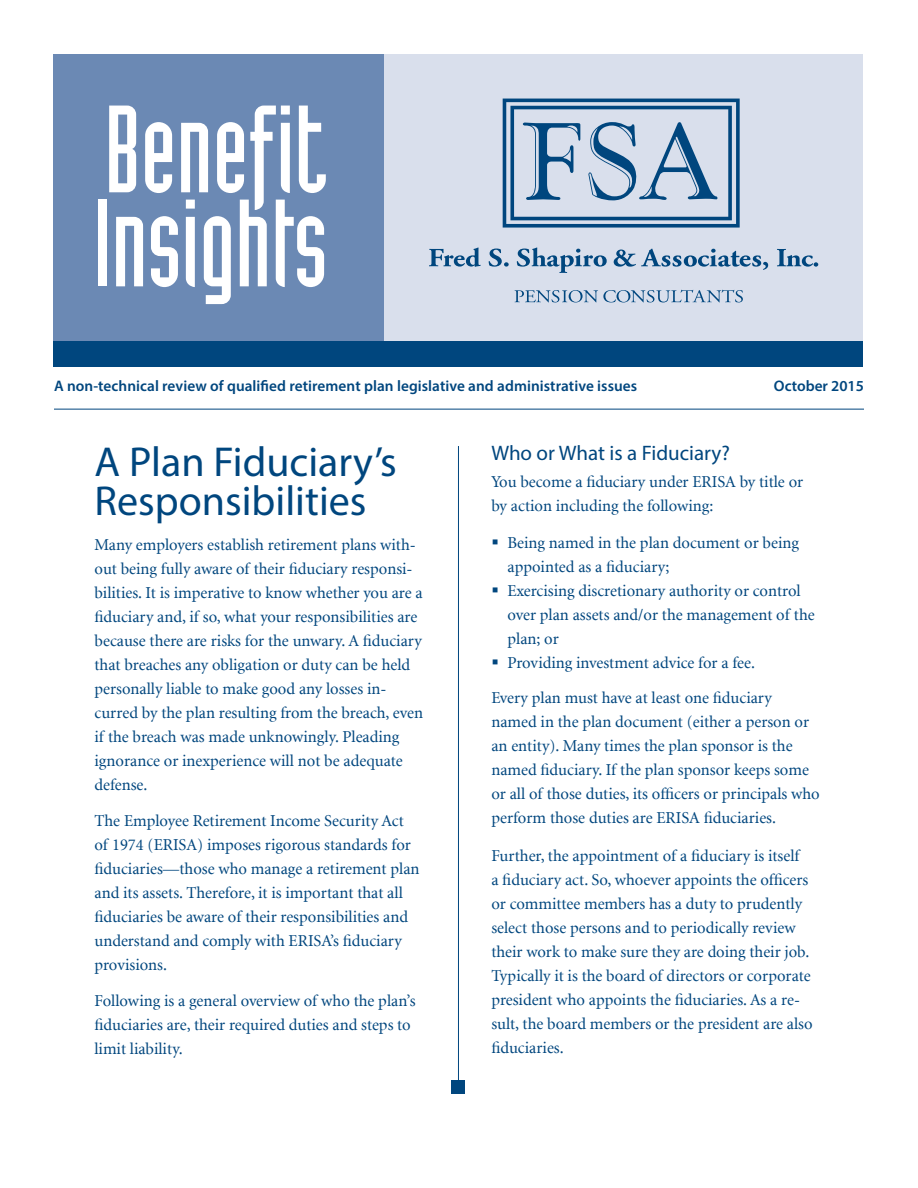
<style>
.page{position:relative;width:918px;height:1188px;background:#fff}
.page>*{position:absolute;margin:0;border:0;box-sizing:border-box;transform-origin:0 0}
.t1{font:121.5px/94.1px "Industria Solid";color:#fff}
.headline{font:42px/39px "Myriad Pro";color:#00467e}
.subhead{font:21px "Myriad Pro";color:#00467e}
.body{font:16.5px/24px "Minion";color:#00467e}
.bullets{font:16.5px/24px "Minion";color:#00467e}
.bullet_last{font:16.5px "Minion";color:#00467e}
.t2{font:600 15.3px "Myriad Pro";letter-spacing:.005em;color:#00467e}
.s1{font-family:"Industria Solid A"}
</style>
<div class="page">
<hr style="left:458px;top:446px;width:1px;height:648px;background:#00467e">
<div style="left:452px;top:1080px;width:13px;height:14px;background:#00467e"></div>
<hr style="left:54px;top:409px;width:810px;height:1px;background:#00467e">
<div style="left:386px;top:56px;width:475px;height:291px;background:#d9dfec"></div>
<div style="left:55px;top:56px;width:327px;height:291px;background:#6b89b4"></div>
<div style="left:53px;top:341px;width:810px;height:25px;background:#00467e"></div>
<svg style="left:429px;top:248px;width:52px;height:19px"></svg>
<svg style="left:489px;top:249px;width:20px;height:18px"></svg>
<svg style="left:517px;top:248px;width:90px;height:25px"></svg>
<svg style="left:614px;top:249px;width:154px;height:21px"></svg>
<svg style="left:777px;top:249px;width:41px;height:18px"></svg>
<svg style="left:515px;top:290px;width:228px;height:12px"></svg>
<svg style="left:503px;top:99px;width:237px;height:129px"></svg>
<p class="t1" style="left:94px;top:102px;width:236px"><span class="s1">Benefit<br></span>Insights</p>
<p class="t2" style="left:54px;top:376px;width:585px">A non-technical review of qualified retirement plan legislative and administrative issues</p>
<p class="t2" style="left:774px;top:376px;width:92px">October 2015</p>
<p class="headline" style="left:94px;top:441px;width:304px">A Plan Fiduciary’s<br>Responsibilities</p>
<p class="body" style="left:94px;top:534px;width:330px">Many employers establish retirement plans with&shy;out being fully aware of their fiduciary responsi&shy;bilities. It is imperative to know whether you are a fiduciary and, if so, what your responsibilities are because there are risks for the unwary. A fiduciary that breaches any obligation or duty can be held personally liable to make good any losses in&shy;curred by the plan resulting from the breach, even if the breach was made unknowingly. Pleading ignorance or inexperience will not be adequate defense.</p>
<p class="body" style="left:94px;top:810px;width:327px">The Employee Retirement Income Security Act of 1974 (ERISA) imposes rigorous standards for fiduciaries—those who manage a retirement plan and its assets. Therefore, it is important that all fiduciaries be aware of their responsibilities and understand and comply with ERISA’s fiduciary provisions.</p>
<p class="body" style="left:94px;top:990px;width:323px">Following is a general overview of who the plan’s fiduciaries are, their required duties and steps to limit liability.</p>
<p class="subhead" style="left:491px;top:440px;width:240px">Who or What is a Fiduciary?</p>
<p class="body" style="left:491px;top:470px;width:313px">You become a fiduciary under ERISA by title or by action including the following:</p>
<p class="bullets" style="left:508px;top:532px;width:293px">Being named in the plan document or being appointed as a fiduciary;</p>
<p class="bullets" style="left:508px;top:580px;width:309px">Exercising discretionary authority or control over plan assets and/or the management of the plan; or</p>
<p class="bullet_last" style="left:508px;top:655px;width:249px">Providing investment advice for a fee.</p>
<p class="body" style="left:491px;top:687px;width:330px">Every plan must have at least one fiduciary named in the plan document (either a person or an entity). Many times the plan sponsor is the named fiduciary. If the plan sponsor keeps some or all of those duties, its officers or principals who perform those duties are ERISA fiduciaries.</p>
<p class="body" style="left:491px;top:844px;width:323px">Further, the appointment of a fiduciary is itself<br>a fiduciary act. So, whoever appoints the officers or committee members has a duty to prudently select those persons and to periodically review their work to make sure they are doing their job.<br>Typically it is the board of directors or corporate president who appoints the fiduciaries. As a re&shy;sult, the board members or the president are also fiduciaries.</p>
</div>
